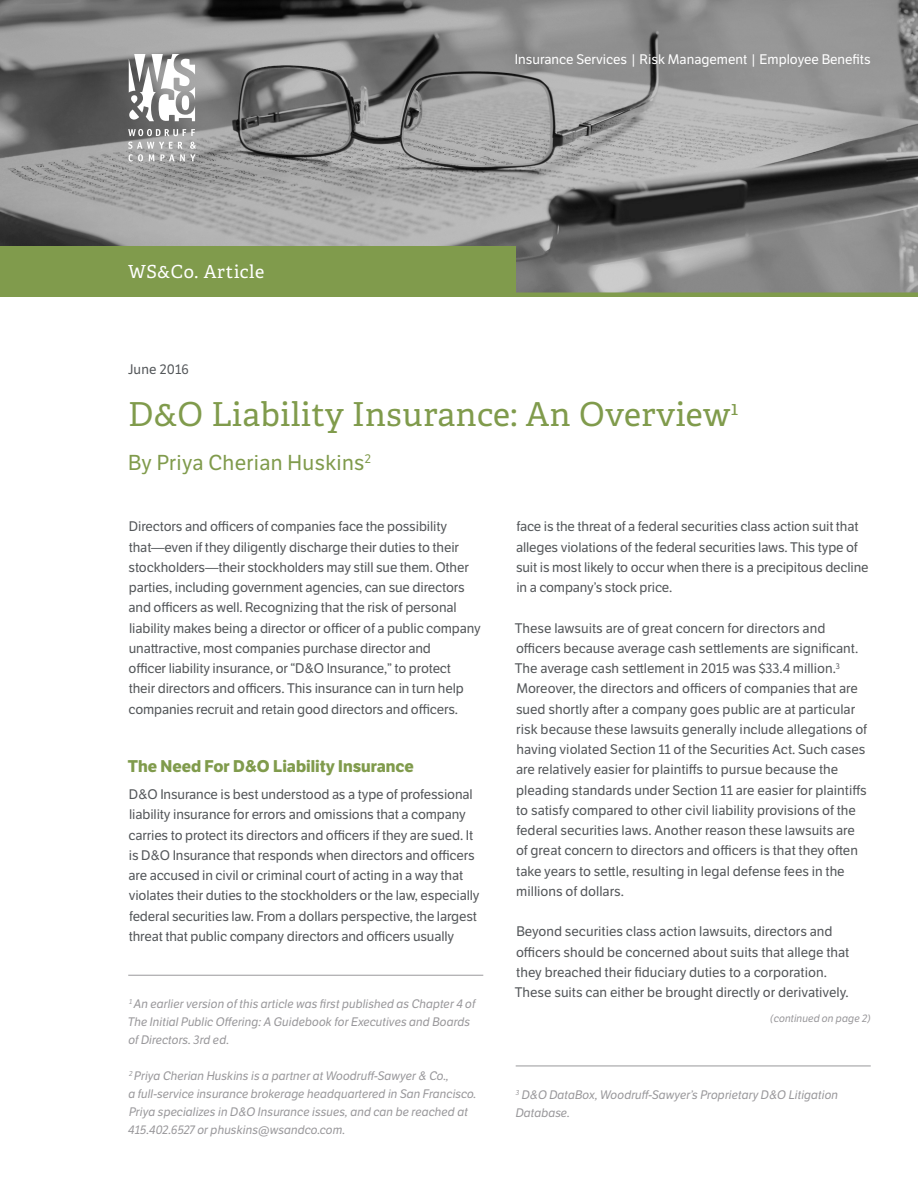
<style>
.page{position:relative;width:918px;height:1188px;background:#fff}
.page>*{position:absolute;margin:0;border:0;box-sizing:border-box;transform-origin:0 0}
.t1{font:33px "Adelle";letter-spacing:.015em;color:#809b4c}
.Author_name{font:21px "LFT Etica";letter-spacing:.015em;color:#809b4c}
.t2{font:18px "Adelle";letter-spacing:.035em;color:#fff}
.t3{font:700 16.5px "LFT Etica";color:#809b4c}
.Body{font:13.5px/20.2px "LFT Etica";color:#54575a}
.Body_after_H2{font:13.5px/20.2px "LFT Etica";letter-spacing:-.01em;color:#54575a}
.t4{font:13.5px "LFT Etica";color:#fff}
.Date{font:13.5px "LFT Etica";letter-spacing:.01em;color:#54575a}
.Footnote{font:italic 12px/18px "LFT Etica";color:#99989b}
.Continued{font:italic 10.5px "LFT Etica";color:#99989b}
</style>
<div class="page">
<img style="left:0;top:0;width:918px;height:292px">
<svg style="left:128px;top:129px;width:67px;height:7px"></svg>
<svg style="left:128px;top:142px;width:68px;height:19px"></svg>
<svg style="left:129px;top:54px;width:66px;height:67px"></svg>
<div style="left:0;top:292px;width:918px;height:5px;background:#809b4c"></div>
<div style="left:0;top:246px;width:516px;height:51px;background:#809b4c"></div>
<hr style="left:128px;top:975px;width:355px;height:1px;background:#99989b">
<hr style="left:516px;top:1066px;width:355px;height:1px;background:#99989b">
<h3 class="t2" style="left:128px;top:261px;width:138px">WS&amp;Co. Article</h3>
<p class="t4" style="left:515px;top:51px;width:357px">Insurance Services | Risk Management | Employee Benefits</p>
<p class="Date" style="left:128px;top:361px;width:62px">June 2016</p>
<h1 class="t1" style="left:128px;top:394px;width:611px">D&amp;O Liability Insurance: An Overview<sup>1</sup></h1>
<p class="Author_name" style="left:128px;top:450px;width:244px">By Priya Cherian Huskins<sup>2</sup></p>
<p class="Body" style="left:129px;top:517px;width:354px">Directors and officers of companies face the possibility that—even if they diligently discharge their duties to their stockholders—their stockholders may still sue them. Other parties, including government agencies, can sue directors and officers as well. Recognizing that the risk of personal liability makes being a director or officer of a public company unattractive, most companies purchase director and<br>officer liability insurance, or “D&amp;O Insurance,” to protect their directors and officers. This insurance can in turn help companies recruit and retain good directors and officers.</p>
<h2 class="t3" style="left:128px;top:756px;width:288px">The Need For D&amp;O Liability Insurance</h2>
<p class="Body_after_H2" style="left:129px;top:785px;width:353px">D&amp;O Insurance is best understood as a type of professional liability insurance for errors and omissions that a company carries to protect its directors and officers if they are sued. It is D&amp;O Insurance that responds when directors and officers are accused in civil or criminal court of acting in a way that violates their duties to the stockholders or the law, especially federal securities law. From a dollars perspective, the largest threat that public company directors and officers usually</p>
<p class="Footnote" style="left:128px;top:995px;width:349px"><sup>1</sup> An earlier version of this article was first published as Chapter 4 of<br>The Initial Public Offering: A Guidebook for Executives and Boards of Directors. 3rd ed.</p>
<p class="Footnote" style="left:128px;top:1067px;width:350px"><sup>2</sup> Priya Cherian Huskins is a partner at Woodruff-Sawyer &amp; Co.,<br>a full-service insurance brokerage headquartered in San Francisco.<br>Priya specializes in D&amp;O Insurance issues, and can be reached at 415.402.6527 or phuskins@wsandco.com.</p>
<p class="Body_after_H2" style="left:516px;top:517px;width:354px">face is the threat of a federal securities class action suit that alleges violations of the federal securities laws. This type of suit is most likely to occur when there is a precipitous decline in a company’s stock price.</p>
<p class="Body" style="left:515px;top:618px;width:354px">These lawsuits are of great concern for directors and officers because average cash settlements are significant.<br>The average cash settlement in 2015 was $33.4 million.<sup>3<br></sup>Moreover, the directors and officers of companies that are sued shortly after a company goes public are at particular risk because these lawsuits generally include allegations of having violated Section 11 of the Securities Act. Such cases are relatively easier for plaintiffs to pursue because the pleading standards under Section 11 are easier for plaintiffs to satisfy compared to other civil liability provisions of the federal securities laws. Another reason these lawsuits are of great concern to directors and officers is that they often take years to settle, resulting in legal defense fees in the millions of dollars.</p>
<p class="Body" style="left:515px;top:922px;width:336px">Beyond securities class action lawsuits, directors and officers should be concerned about suits that allege that they breached their fiduciary duties to a corporation.<br>These suits can either be brought directly or derivatively.</p>
<p class="Continued" style="left:770px;top:1012px;width:102px">(continued on page 2)</p>
<p class="Footnote" style="left:516px;top:1086px;width:324px"><sup>3</sup> D&amp;O DataBox, Woodruff-Sawyer’s Proprietary D&amp;O Litigation<br>Database.</p>
</div>
